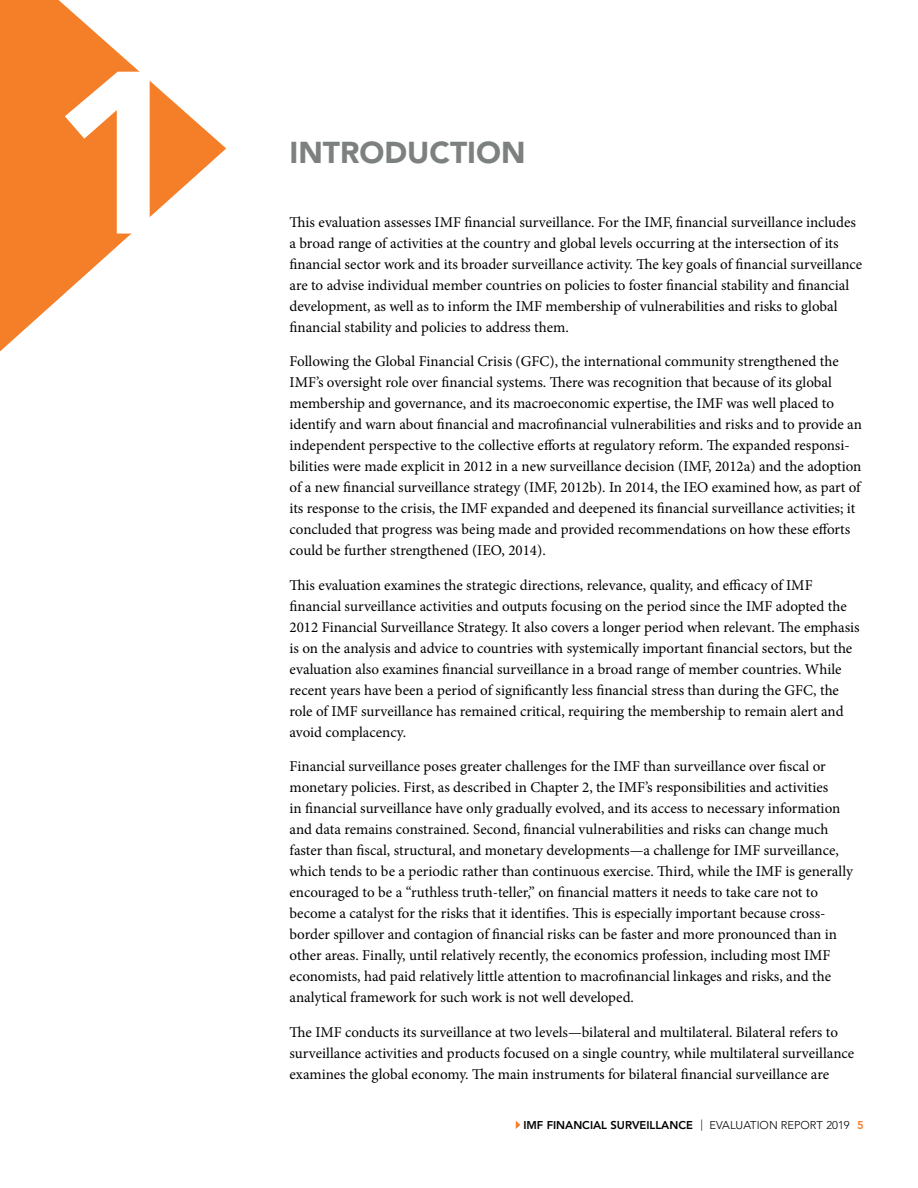
<style>
.page{position:relative;width:918px;height:1188px;background:#fff}
.page>*{position:absolute;margin:0;border:0;box-sizing:border-box;transform-origin:0 0}
.t1{font:900 228.6px "Avenir LT Std";color:#fff}
.t2{font:900 30px "Avenir LT Std";color:#7c8180}
.t3{font:15px/21px "Minion Pro";color:#000}
.t4{font:800 11.25px "Avenir LT Std";color:#000}
.s1{font-weight:300}
.s2{color:#f57e29}
</style>
<div class="page">
<svg style="left:516px;top:1121px;width:4px;height:8px"></svg>
<svg style="left:0;top:0;width:226px;height:351px;fill:#f57e29"></svg>
<h1 class="t1" style="left:51px;top:16px;width:137px">1</h1>
<h2 class="t2" style="left:290px;top:134px;width:238px">INTRODUCTION</h2>
<p class="t3" style="left:290px;top:212px;width:574px">This evaluation assesses IMF financial surveillance. For the IMF, financial surveillance includes a broad range of activities at the country and global levels occurring at the intersection of its financial sector work and its broader surveillance activity. The key goals of financial surveillance are to advise individual member countries on policies to foster financial stability and financial development, as well as to inform the IMF membership of vulnerabilities and risks to global financial stability and policies to address them.</p>
<p class="t3" style="left:290px;top:351px;width:574px">Following the Global Financial Crisis (GFC), the international community strengthened the IMF’s oversight role over financial systems. There was recognition that because of its global membership and governance, and its macroeconomic expertise, the IMF was well placed to identify and warn about financial and macrofinancial vulnerabilities and risks and to provide an independent perspective to the collective efforts at regulatory reform. The expanded responsi&shy;bilities were made explicit in 2012 in a new surveillance decision (IMF, 2012a) and the adoption of a new financial surveillance strategy (IMF, 2012b). In 2014, the IEO examined how, as part of its response to the crisis, the IMF expanded and deepened its financial surveillance activities; it concluded that progress was being made and provided recommendations on how these efforts could be further strengthened (IEO, 2014).</p>
<p class="t3" style="left:290px;top:575px;width:572px">This evaluation examines the strategic directions, relevance, quality, and efficacy of IMF financial surveillance activities and outputs focusing on the period since the IMF adopted the 2012 Financial Surveillance Strategy. It also covers a longer period when relevant. The emphasis is on the analysis and advice to countries with systemically important financial sectors, but the evaluation also examines financial surveillance in a broad range of member countries. While recent years have been a period of significantly less financial stress than during the GFC, the role of IMF surveillance has remained critical, requiring the membership to remain alert and avoid complacency.</p>
<p class="t3" style="left:290px;top:756px;width:565px">Financial surveillance poses greater challenges for the IMF than surveillance over fiscal or monetary policies. First, as described in Chapter 2, the IMF’s responsibilities and activities<br>in financial surveillance have only gradually evolved, and its access to necessary information and data remains constrained. Second, financial vulnerabilities and risks can change much faster than fiscal, structural, and monetary developments—a challenge for IMF surveillance, which tends to be a periodic rather than continuous exercise. Third, while the IMF is generally encouraged to be a “ruthless truth-teller,” on financial matters it needs to take care not to become a catalyst for the risks that it identifies. This is especially important because cross&shy;border spillover and contagion of financial risks can be faster and more pronounced than in other areas. Finally, until relatively recently, the economics profession, including most IMF economists, had paid relatively little attention to macrofinancial linkages and risks, and the analytical framework for such work is not well developed.</p>
<p class="t3" style="left:290px;top:1022px;width:566px">The IMF conducts its surveillance at two levels—bilateral and multilateral. Bilateral refers to surveillance activities and products focused on a single country, while multilateral surveillance examines the global economy. The main instruments for bilateral financial surveillance are</p>
<p class="t4" style="left:523px;top:1118px;width:342px">IMF FINANCIAL SURVEILLANCE <span class="s1">| EVALUATION REPORT 2019</span> <span class="s2">5</span></p>
</div>
